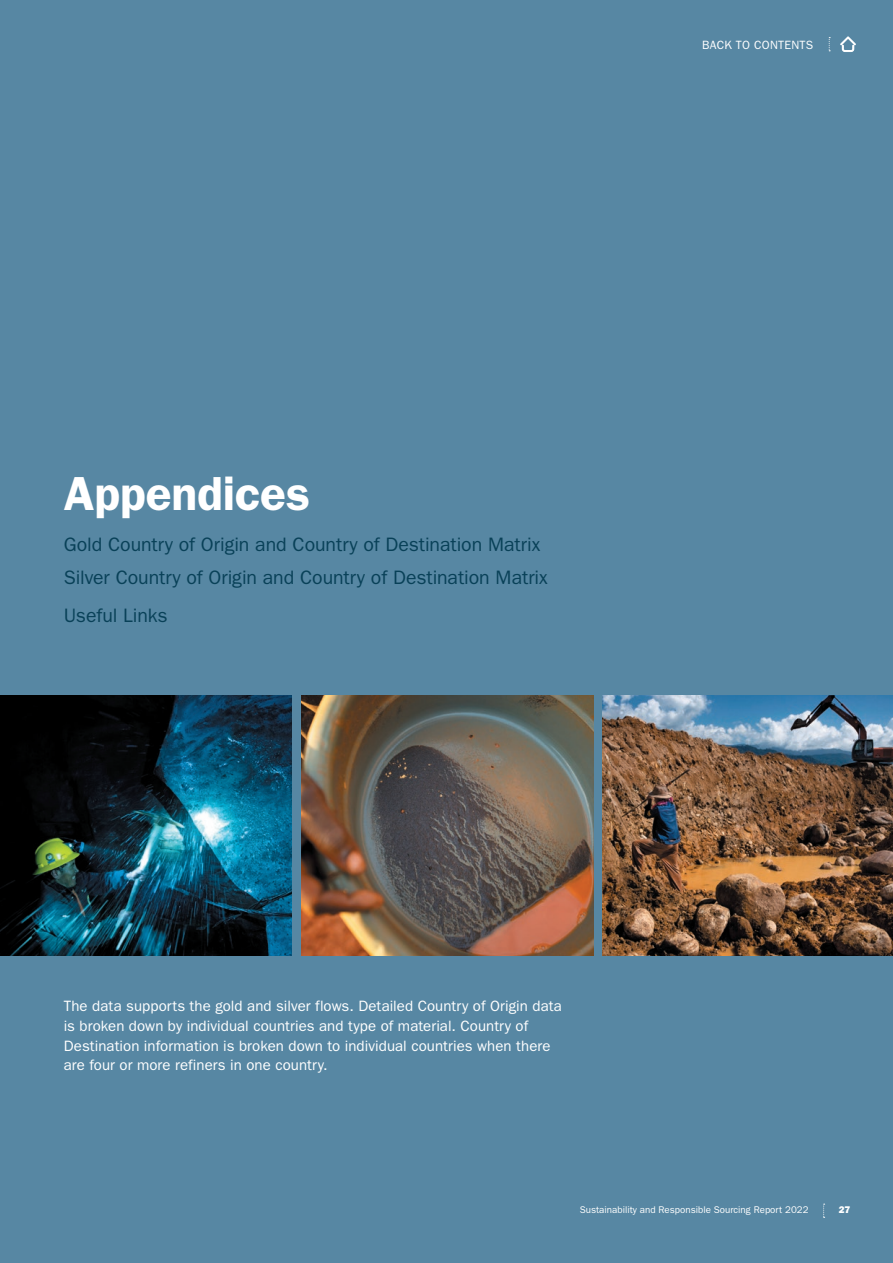
<style>
.page{position:relative;width:893px;height:1263px;background:#5787a3}
.page>*{position:absolute;margin:0;border:0;box-sizing:border-box;transform-origin:0 0}
.t1{font:600 48px "ITC Franklin Gothic Std";letter-spacing:-.005em;color:#fff}
.t2{font:19.5px/32.5px "ITC Franklin Gothic Std";letter-spacing:-.005em;color:#094158}
.t3{font:15px/19.5px "ITC Franklin Gothic Std";letter-spacing:.005em;color:#fff}
.t4{font:12px "ITC Franklin Gothic Std";letter-spacing:.02em;color:#fff}
.t5{font:9.75px "ITC Franklin Gothic Std";color:#fff}
.t6{font:9.75px "ITC Franklin Gothic Std Hvy";color:#fff}
</style>
<div class="page">
<img style="left:0;top:695px;width:292px;height:261px">
<img style="left:301px;top:695px;width:292px;height:261px">
<img style="left:603px;top:695px;width:290px;height:261px">
<svg style="left:840px;top:36px;width:16px;height:16px"></svg>
<svg style="left:829px;top:37px;width:1px;height:14px"></svg>
<svg style="left:823px;top:1204px;width:2px;height:14px"></svg>
<p class="t4" style="left:702px;top:38px;width:112px">BACK TO CONTENTS</p>
<h1 class="t1" style="left:64px;top:465px;width:248px">Appendices</h1>
<h2 class="t2" style="left:64px;top:528px;width:486px">Gold Country of Origin and Country of Destination Matrix<br>Silver Country of Origin and Country of Destination Matrix</h2>
<h2 class="t2" style="left:64px;top:599px;width:105px">Useful Links</h2>
<p class="t3" style="left:64px;top:997px;width:500px">The data supports the gold and silver flows. Detailed Country of Origin data is broken down by individual countries and type of material. Country of Destination information is broken down to individual countries when there are four or more refiners in one country.</p>
<p class="t5" style="left:580px;top:1204px;width:230px">Sustainability and Responsible Sourcing Report 2022</p>
<p class="t6" style="left:839px;top:1204px;width:13px">27</p>
</div>
